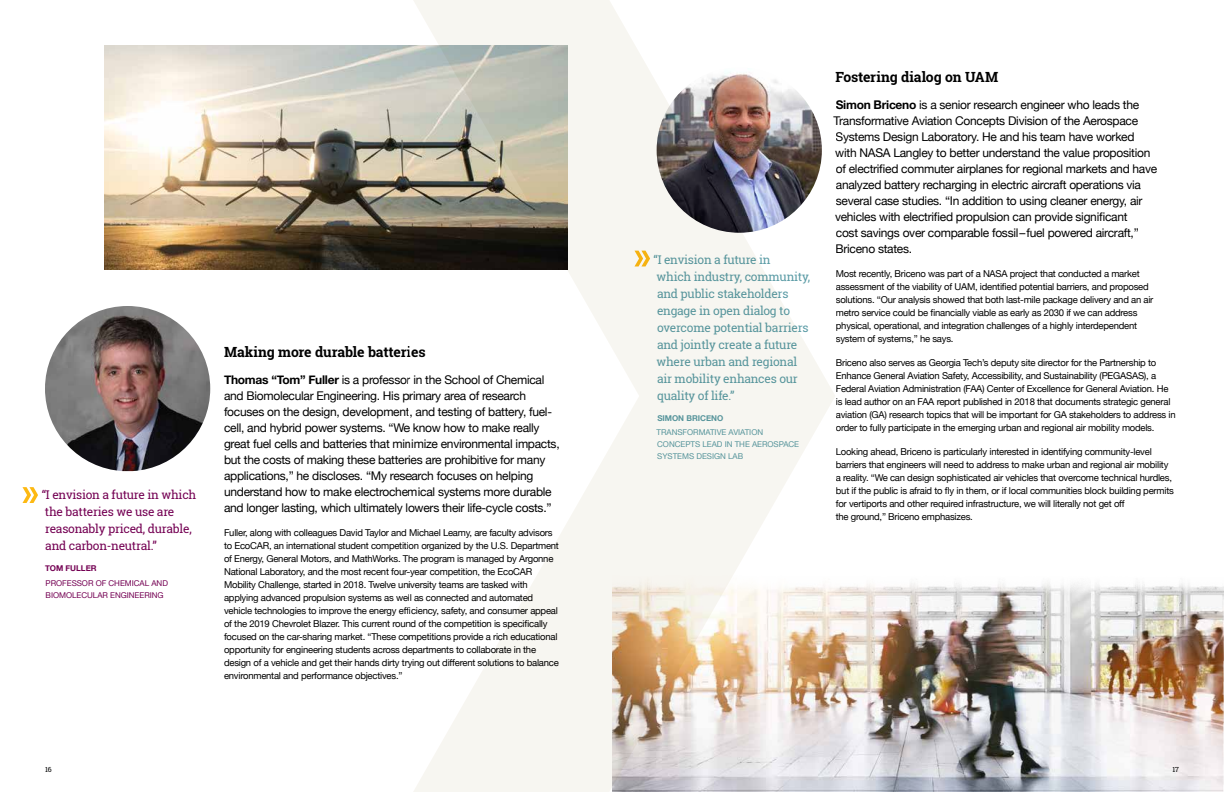
<style>
.page{position:relative;width:1224px;height:792px;background:#fff}
.page>*{position:absolute;margin:0;border:0;box-sizing:border-box;transform-origin:0 0}
.t1{font:700 14px "Roboto Slab";letter-spacing:-.01em;color:#000}
.t2{font:12px/16px "Helvetica Neue";letter-spacing:-.025em;color:#000}
.t3{font:12px/17px "Roboto Slab";letter-spacing:-.02em;color:#5a9ba5}
.t4{font:12px/17px "Roboto Slab";letter-spacing:-.02em;color:#740053}
.t5{font:9.5px/13px "Helvetica Neue";letter-spacing:-.025em;color:#000}
.t6{font:8px/12px "Helvetica Neue";letter-spacing:-.005em;color:#5a9ba5}
.t7{font:8px/12px "Helvetica Neue";letter-spacing:-.005em;color:#740053}
.t8{font:700 8px "Helvetica Neue";letter-spacing:-.005em;color:#5a9ba5}
.t9{font:700 8px "Helvetica Neue";letter-spacing:-.005em;color:#740053}
.t10{font:7px "Roboto Slab";color:#000}
.s1{font-weight:700}
</style>
<div class="page">
<img style="left:836px;top:583px;width:388px;height:209px">
<img style="left:45px;top:306px;width:165px;height:165px;border-radius:81px">
<img style="left:104px;top:45px;width:304px;height:225px">
<svg style="left:23px;top:487px;width:15px;height:16px"></svg>
<svg style="left:408px;top:0;width:428px;height:792px"></svg>
<p class="t4" style="left:42px;top:486px;width:156px">“I envision a future in which the batteries we use are reasonably priced, durable, and carbon-neutral.”</p>
<p class="t9" style="left:45px;top:562px;width:53px">TOM FULLER</p>
<p class="t7" style="left:46px;top:577px;width:124px">PROFESSOR OF CHEMICAL AND<br>BIOMOLECULAR ENGINEERING</p>
<h1 class="t1" style="left:224px;top:342px;width:203px">Making more durable batteries</h1>
<p class="t2" style="left:224px;top:372px;width:337px"><span class="s1">Thomas “Tom” Fuller</span> is a professor in the School of Chemical and Biomolecular Engineering. His primary area of research focuses on the design, development, and testing of battery, fuel&shy;cell, and hybrid power systems. “We know how to make really great fuel cells and batteries that minimize environmental impacts, but the costs of making these batteries are prohibitive for many applications,” he discloses. “My research focuses on helping understand how to make electrochemical systems more durable and longer lasting, which ultimately lowers their life-cycle costs.”</p>
<p class="t5" style="left:224px;top:526px;width:336px">Fuller, along with colleagues David Taylor and Michael Leamy, are faculty advisors to EcoCAR, an international student competition organized by the U.S. Department of Energy, General Motors, and MathWorks. The program is managed by Argonne National Laboratory, and the most recent four-year competition, the EcoCAR Mobility Challenge, started in 2018. Twelve university teams are tasked with applying advanced propulsion systems as well as connected and automated vehicle technologies to improve the energy efficiency, safety, and consumer appeal of the 2019 Chevrolet Blazer. This current round of the competition is specifically focused on the car-sharing market. “These competitions provide a rich educational opportunity for engineering students across departments to collaborate in the design of a vehicle and get their hands dirty trying out different solutions to balance environmental and performance objectives.”</p>
<p class="t3" style="left:654px;top:251px;width:158px">“I envision a future in<br>which industry, community, and public stakeholders engage in open dialog to overcome potential barriers and jointly create a future where urban and regional air mobility enhances our quality of life.”</p>
<p class="t8" style="left:657px;top:412px;width:67px">SIMON BRICENO</p>
<p class="t6" style="left:657px;top:427px;width:144px">TRANSFORMATIVE AVIATION<br>CONCEPTS LEAD IN THE AEROSPACE<br>SYSTEMS DESIGN LAB</p>
<h1 class="t1" style="left:835px;top:67px;width:164px">Fostering dialog on UAM</h1>
<p class="t2" style="left:834px;top:98px;width:325px"><span class="s1">Simon Briceno</span> is a senior research engineer who leads the Transformative Aviation Concepts Division of the Aerospace Systems Design Laboratory. He and his team have worked<br>with NASA Langley to better understand the value proposition of electrified commuter airplanes for regional markets and have analyzed battery recharging in electric aircraft operations via several case studies. “In addition to using cleaner energy, air vehicles with electrified propulsion can provide significant<br>cost savings over comparable fossil–fuel powered aircraft,” Briceno states.</p>
<p class="t5" style="left:836px;top:268px;width:319px">Most recently, Briceno was part of a NASA project that conducted a market assessment of the viability of UAM, identified potential barriers, and proposed solutions. “Our analysis showed that both last-mile package delivery and an air metro service could be financially viable as early as 2030 if we can address physical, operational, and integration challenges of a highly interdependent system of systems,” he says.</p>
<p class="t5" style="left:836px;top:357px;width:341px">Briceno also serves as Georgia Tech’s deputy site director for the Partnership to Enhance General Aviation Safety, Accessibility, and Sustainability (PEGASAS), a Federal Aviation Administration (FAA) Center of Excellence for General Aviation. He is lead author on an FAA report published in 2018 that documents strategic general aviation (GA) research topics that will be important for GA stakeholders to address in order to fully participate in the emerging urban and regional air mobility models.</p>
<p class="t5" style="left:836px;top:446px;width:340px">Looking ahead, Briceno is particularly interested in identifying community-level barriers that engineers will need to address to make urban and regional air mobility a reality. “We can design sophisticated air vehicles that overcome technical hurdles, but if the public is afraid to fly in them, or if local communities block building permits for vertiports and other required infrastructure, we will literally not get off<br>the ground,” Briceno emphasizes.</p>
<p class="t10" style="left:45px;top:765px;width:8px">16</p>
<p class="t10" style="left:1172px;top:765px;width:8px">17</p>
</div>
